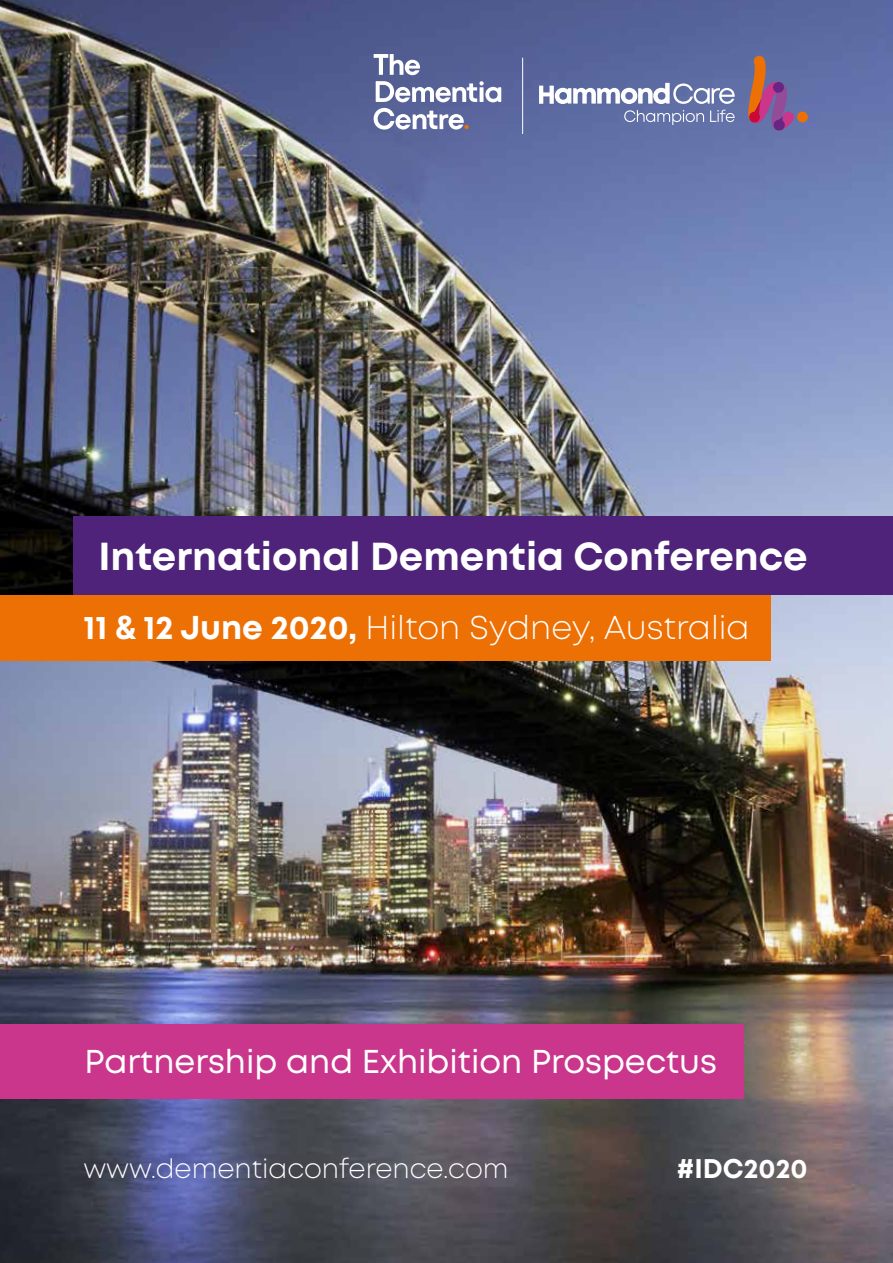
<style>
.page{position:relative;width:893px;height:1263px;background:#fff}
.page>*{position:absolute;margin:0;border:0;box-sizing:border-box;transform-origin:0 0}
.t1{font:700 39px "Mont";color:#fff}
.t2{font:300 33px "Mont";color:#fff}
.t3{font:33px "Mont";color:#fff}
.t4{font:300 27px "Mont";color:#fff}
.t5{font:700 27px "Mont";color:#fff}
.s1{font-weight:700}
</style>
<div class="page">
<img style="left:0;top:0;width:893px;height:1263px">
<div style="left:73px;top:517px;width:820px;height:78px;background:#4e2379"></div>
<div style="left:0;top:595px;width:771px;height:66px;background:#ed7004"></div>
<div style="left:0;top:1025px;width:743px;height:74px;background:#c9368c"></div>
<svg style="left:374px;top:54px;width:127px;height:76px"></svg>
<svg style="left:539px;top:83px;width:196px;height:42px"></svg>
<div style="left:797px;top:112px;width:11px;height:10px;background:#ed7004;border-radius:50%"></div>
<svg style="left:748px;top:56px;width:47px;height:75px;background:#8e5d80"></svg>
<hr style="left:522px;top:58px;width:1px;height:76px;background:#fff">
<p class="t1" style="left:99px;top:530px;width:711px">International Dementia Conference</p>
<p class="t2" style="left:84px;top:607px;width:668px"><span class="s1">11 &amp; 12 June 2020,</span> Hilton Sydney, Australia</p>
<p class="t3" style="left:85px;top:1041px;width:634px">Partnership and Exhibition Prospectus</p>
<p class="t4" style="left:83px;top:1151px;width:427px">www.dementiaconference.com</p>
<p class="t5" style="left:677px;top:1151px;width:132px">#IDC2020</p>
</div>
